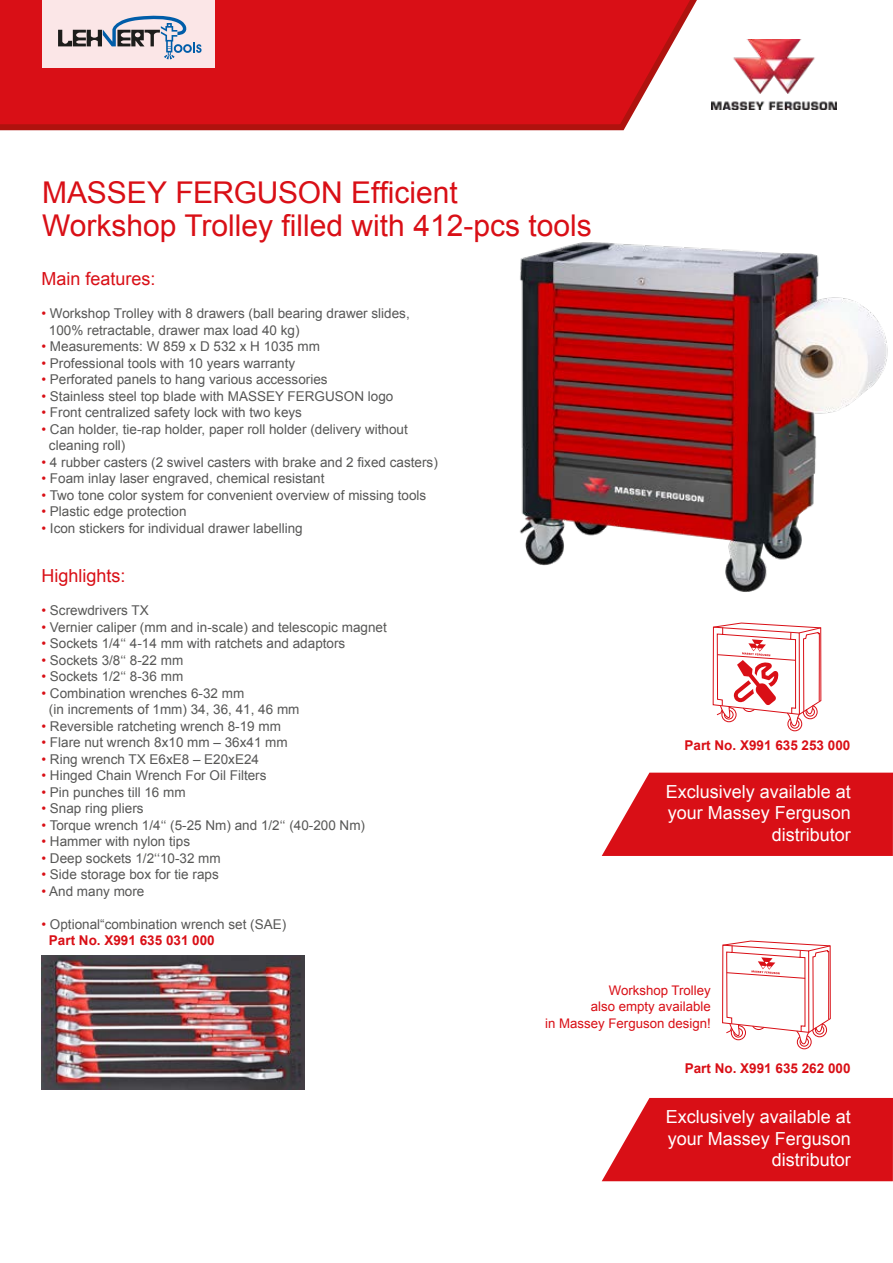
<style>
.page{position:relative;width:893px;height:1263px;background:#fff}
.page>*{position:absolute;margin:0;border:0;box-sizing:border-box;transform-origin:0 0}
.t1{font:30px/33px "Arial";color:#d90f16}
.t2{font:18px/21.6px "Arial";color:#fff;text-align:right}
.t3{font:18px "Arial";color:#d90f16}
.t4{font:13.5px/16.5px "Arial";color:#575756}
.t5{font:700 13.5px "Arial";color:#d90f16}
.t6{font:13.2px/16.5px "Arial";color:#d90f16;text-align:right}
.s1{color:#d90f16}
.s2{font-weight:700;color:#d90f16}
</style>
<div class="page">
<svg style="left:0;top:0;width:697px;height:131px;background:#d91f25"></svg>
<svg style="left:722px;top:940px;width:109px;height:109px"></svg>
<svg style="left:713px;top:622px;width:108px;height:109px"></svg>
<svg style="left:602px;top:773px;width:291px;height:83px;background:#dc2329"></svg>
<svg style="left:602px;top:1098px;width:291px;height:83px;background:#dc2329"></svg>
<img style="left:519px;top:242px;width:369px;height:350px">
<img style="left:41px;top:955px;width:263px;height:134px">
<div style="left:43px;top:0;width:172px;height:68px;background:#fbe6e7"></div>
<svg style="left:58px;top:15px;width:144px;height:44px"></svg>
<img style="left:711px;top:39px;width:125px;height:71px">
<h1 class="t1" style="left:42px;top:176px;width:551px">MASSEY FERGUSON Efficient<br>Workshop Trolley filled with 412-pcs tools</h1>
<h2 class="t3" style="left:41px;top:267px;width:116px">Main features:</h2>
<p class="t4" style="left:49px;top:305px;width:362px;text-indent:-8px"><span class="s1">•</span> Workshop Trolley with 8 drawers (ball bearing drawer slides,<br>100% retractable, drawer max load 40 kg)</p>
<p class="t4" style="left:41px;top:338px;width:280px"><span class="s1">•</span> Measurements: W 859 x D 532 x H 1035 mm</p>
<p class="t4" style="left:41px;top:355px;width:255px"><span class="s1">•</span> Professional tools with 10 years warranty</p>
<p class="t4" style="left:41px;top:371px;width:288px"><span class="s1">•</span> Perforated panels to hang various accessories</p>
<p class="t4" style="left:41px;top:388px;width:353px"><span class="s1">•</span> Stainless steel top blade with MASSEY FERGUSON logo</p>
<p class="t4" style="left:41px;top:404px;width:262px"><span class="s1">•</span> Front centralized safety lock with two keys</p>
<p class="t4" style="left:49px;top:421px;width:360px;text-indent:-8px"><span class="s1">•</span> Can holder, tie-rap holder, paper roll holder (delivery without cleaning roll)</p>
<p class="t4" style="left:41px;top:454px;width:398px"><span class="s1">•</span> 4 rubber casters (2 swivel casters with brake and 2 fixed casters)</p>
<p class="t4" style="left:41px;top:470px;width:285px"><span class="s1">•</span> Foam inlay laser engraved, chemical resistant</p>
<p class="t4" style="left:41px;top:487px;width:386px"><span class="s1">•</span> Two tone color system for convenient overview of missing tools</p>
<p class="t4" style="left:41px;top:503px;width:147px"><span class="s1">•</span> Plastic edge protection</p>
<p class="t4" style="left:41px;top:520px;width:263px"><span class="s1">•</span> Icon stickers for individual drawer labelling</p>
<h2 class="t3" style="left:41px;top:564px;width:86px">Highlights:</h2>
<p class="t4" style="left:41px;top:602px;width:109px"><span class="s1">•</span> Screwdrivers TX</p>
<p class="t4" style="left:41px;top:619px;width:347px"><span class="s1">•</span> Vernier caliper (mm and in-scale) and telescopic magnet</p>
<p class="t4" style="left:41px;top:635px;width:305px"><span class="s1">•</span> Sockets 1/4‘‘ 4-14 mm with ratchets and adaptors</p>
<p class="t4" style="left:41px;top:652px;width:143px"><span class="s1">•</span> Sockets 3/8‘‘ 8-22 mm</p>
<p class="t4" style="left:41px;top:668px;width:143px"><span class="s1">•</span> Sockets 1/2‘‘ 8-36 mm</p>
<p class="t4" style="left:49px;top:685px;width:252px;text-indent:-8px"><span class="s1">•</span> Combination wrenches 6-32 mm<br>(in increments of 1mm) 34, 36, 41, 46 mm</p>
<p class="t4" style="left:41px;top:718px;width:241px"><span class="s1">•</span> Reversible ratcheting wrench 8-19 mm</p>
<p class="t4" style="left:41px;top:734px;width:248px"><span class="s1">•</span> Flare nut wrench 8x10 mm – 36x41 mm</p>
<p class="t4" style="left:41px;top:751px;width:219px"><span class="s1">•</span> Ring wrench TX E6xE8 – E20xE24</p>
<p class="t4" style="left:41px;top:767px;width:227px"><span class="s1">•</span> Hinged Chain Wrench For Oil Filters</p>
<p class="t4" style="left:41px;top:784px;width:146px"><span class="s1">•</span> Pin punches till 16 mm</p>
<p class="t4" style="left:41px;top:800px;width:104px"><span class="s1">•</span> Snap ring pliers</p>
<p class="t4" style="left:41px;top:817px;width:325px"><span class="s1">•</span> Torque wrench 1/4‘‘ (5-25 Nm) and 1/2‘‘ (40-200 Nm)</p>
<p class="t4" style="left:41px;top:833px;width:150px"><span class="s1">•</span> Hammer with nylon tips</p>
<p class="t4" style="left:41px;top:850px;width:181px"><span class="s1">•</span> Deep sockets 1/2‘‘10-32 mm</p>
<p class="t4" style="left:41px;top:866px;width:179px"><span class="s1">•</span> Side storage box for tie raps</p>
<p class="t4" style="left:41px;top:883px;width:105px"><span class="s1">•</span> And many more</p>
<p class="t4" style="left:49px;top:916px;width:239px;text-indent:-8px"><span class="s1">•</span> Optional“combination wrench set (SAE)<br><span class="s2">Part No. X991 635 031 000</span></p>
<p class="t5" style="left:684px;top:736px;width:167px">Part No. X991 635 253 000</p>
<h2 class="t2" style="left:666px;top:781px;width:187px">Exclusively available at your Massey Ferguson distributor</h2>
<p class="t6" style="left:545px;top:982px;width:167px">Workshop Trolley<br>also empty available<br>in Massey Ferguson design!</p>
<p class="t5" style="left:685px;top:1059px;width:167px">Part No. X991 635 262 000</p>
<h2 class="t2" style="left:666px;top:1106px;width:187px">Exclusively available at your Massey Ferguson distributor</h2>
</div>
